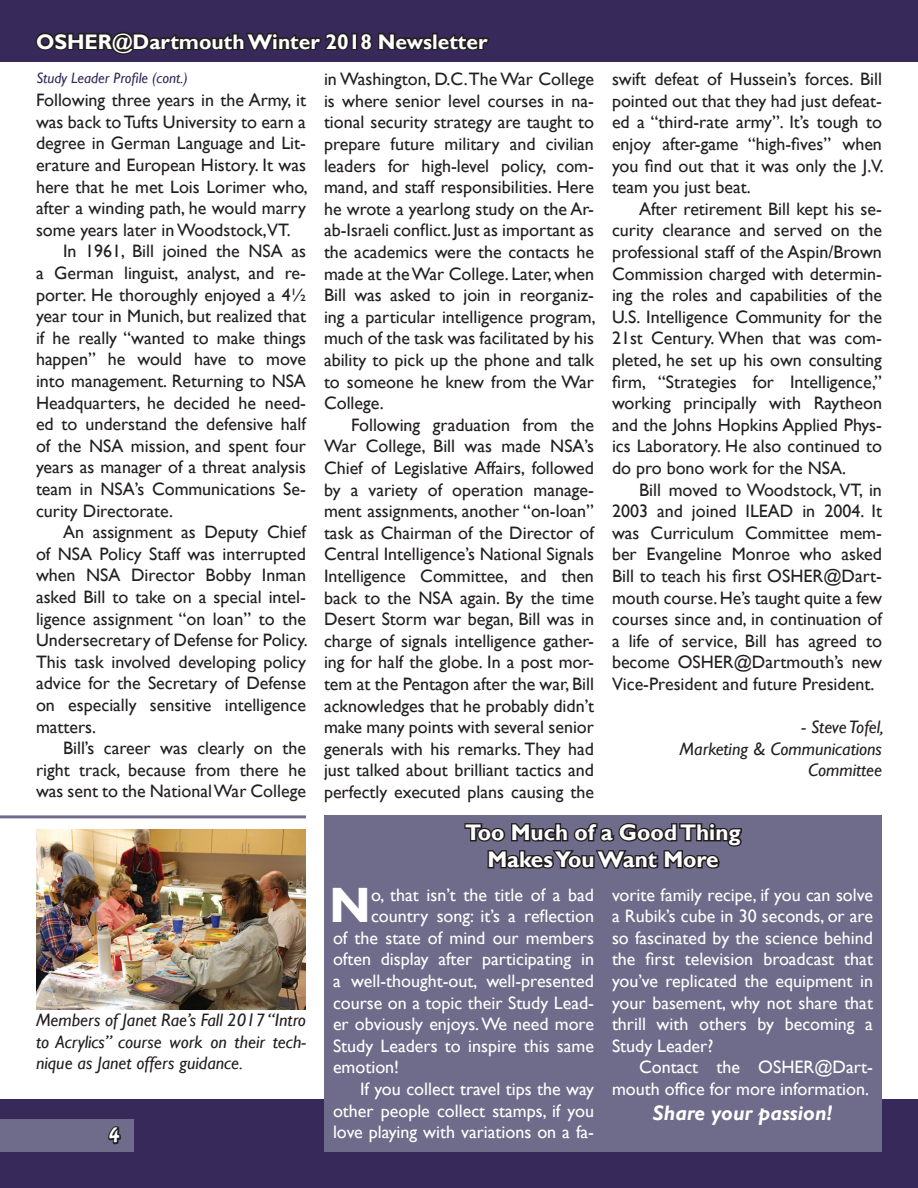
<style>
.page{position:relative;width:918px;height:1188px;background:#fff}
.page>*{position:absolute;margin:0;border:0;box-sizing:border-box;transform-origin:0 0}
.t1{font:700 49.65px "Gill Sans";color:#fff}
.t2{font:700 22.5px/27px "Gill Sans";color:#fff;text-align:center}
.t3{font:700 21px "Gill Sans";color:#fff}
.t4{font:italic 700 21px "Gill Sans";color:#fff}
.t5{font:18px/21.6px "Gill Sans";color:#231f20;text-align:justify}
.t6{font:18px/21.6px "Gill Sans";color:#fff;text-align:justify}
.t7{font:italic 18px/21.6px "Gill Sans";color:#231f20;text-align:justify}
.t8{font:18px "Hobo Std";color:#fff}
.t9{font:italic 15px "Gill Sans";color:#372959}
</style>
<div class="page">
<div style="left:0;top:0;width:918px;height:61px;background:#372959"></div>
<div style="left:0;top:1099px;width:918px;height:89px;background:#372959"></div>
<svg style="left:35px;top:31px;width:315px;height:24px"></svg>
<div style="left:351px;top:33px;width:7px;height:17px;border:3px solid #231f20"></div>
<svg style="left:360px;top:32px;width:130px;height:19px"></svg>
<div style="left:0;top:1120px;width:133px;height:32px;background:#6f6b8b"></div>
<svg style="left:108px;top:1126px;width:13px;height:19px"></svg>
<div style="left:324px;top:815px;width:558px;height:337px;background:#6f6b8b"></div>
<svg style="left:464px;top:823px;width:278px;height:46px"></svg>
<img style="left:36px;top:829px;width:270px;height:180px">
<hr style="left:0;top:815px;width:306px;height:3px;background:#6f6b8b">
<p class="t3" style="left:36px;top:29px;width:453px">OSHER@Dartmouth Winter 2018 Newsletter</p>
<p class="t9" style="left:36px;top:69px;width:153px">Study Leader Profile (cont.)</p>
<p class="t5" style="left:36px;top:90px;width:273px">Following three years in the Army, it was back to Tufts University to earn a degree in German Language and Lit&shy;erature and European History. It was here that he met Lois Lorimer who, after a winding path, he would marry some years later in Woodstock,VT.</p>
<p class="t5" style="left:36px;top:241px;width:272px;text-indent:27px">In 1961, Bill joined the NSA as a German linguist, analyst, and re&shy;porter. He thoroughly enjoyed a 4½ year tour in Munich, but realized that if he really “wanted to make things happen” he would have to move into management. Returning to NSA Headquarters, he decided he need&shy;ed to understand the defensive half of the NSA mission, and spent four years as manager of a threat analysis team in NSA’s Communications Se&shy;curity Directorate.</p>
<p class="t5" style="left:36px;top:522px;width:273px;text-indent:27px">An assignment as Deputy Chief of NSA Policy Staff was interrupted when NSA Director Bobby Inman asked Bill to take on a special intel&shy;ligence assignment “on loan” to the Undersecretary of Defense for Policy.<br>This task involved developing policy advice for the Secretary of Defense on especially sensitive intelligence matters.</p>
<p class="t5" style="left:36px;top:738px;width:272px;text-indent:27px">Bill’s career was clearly on the right track, because from there he was sent to the National War College</p>
<p class="t5" style="left:324px;top:69px;width:273px">in Washington, D.C. The War College is where senior level courses in na&shy;tional security strategy are taught to prepare future military and civilian leaders for high-level policy, com&shy;mand, and staff responsibilities. Here he wrote a yearlong study on the Ar&shy;ab-Israeli conflict. Just as important as the academics were the contacts he made at the War College. Later, when Bill was asked to join in reorganiz&shy;ing a particular intelligence program, much of the task was facilitated by his ability to pick up the phone and talk to someone he knew from the War College.</p>
<p class="t5" style="left:324px;top:414px;width:272px;text-indent:27px">Following graduation from the War College, Bill was made NSA’s Chief of Legislative Affairs, followed by a variety of operation manage&shy;ment assignments, another “on-loan” task as Chairman of the Director of Central Intelligence’s National Signals Intelligence Committee, and then back to the NSA again. By the time Desert Storm war began, Bill was in charge of signals intelligence gather&shy;ing for half the globe. In a post mor&shy;tem at the Pentagon after the war, Bill acknowledges that he probably didn’t make many points with several senior generals with his remarks. They had just talked about brilliant tactics and perfectly executed plans causing the</p>
<p class="t5" style="left:612px;top:69px;width:273px">swift defeat of Hussein’s forces. Bill pointed out that they had just defeat&shy;ed a “third-rate army”. It’s tough to enjoy after-game “high-fives” when you find out that it was only the J.V. team you just beat.</p>
<p class="t5" style="left:612px;top:198px;width:272px;text-indent:27px">After retirement Bill kept his se&shy;curity clearance and served on the professional staff of the Aspin/Brown Commission charged with determin&shy;ing the roles and capabilities of the U.S. Intelligence Community for the 21st Century. When that was com&shy;pleted, he set up his own consulting firm, “Strategies for Intelligence,” working principally with Raytheon and the Johns Hopkins Applied Phys&shy;ics Laboratory. He also continued to do pro bono work for the NSA.</p>
<p class="t5" style="left:612px;top:479px;width:272px;text-indent:27px">Bill moved to Woodstock, VT, in 2003 and joined ILEAD in 2004. It was Curriculum Committee mem&shy;ber Evangeline Monroe who asked Bill to teach his first OSHER@Dart&shy;mouth course. He’s taught quite a few courses since and, in continuation of a life of service, Bill has agreed to become OSHER@Dartmouth’s new Vice-President and future President.</p>
<p class="t7" style="left:802px;top:717px;width:84px">- Steve Tofel,</p>
<p class="t7" style="left:680px;top:738px;width:204px">Marketing &amp; Communications</p>
<p class="t7" style="left:808px;top:760px;width:75px">Committee</p>
<p class="t7" style="left:36px;top:1010px;width:272px">Members of Janet Rae’s Fall 2017 “Intro to Acrylics” course work on their tech&shy;nique as Janet offers guidance.</p>
<p class="t8" style="left:109px;top:1123px;width:12px">4</p>
<p class="t2" style="left:465px;top:819px;width:277px">Too Much of a Good Thing<br>Makes You Want More</p>
<p class="t1" style="left:329px;top:876px;width:43px">N</p>
<p class="t6" style="left:371px;top:884px;width:224px">o, that isn’t the title of a bad</p>
<p class="t6" style="left:371px;top:906px;width:224px">country song: it’s a reflection</p>
<p class="t6" style="left:333px;top:927px;width:263px">of the state of mind our members</p>
<p class="t6" style="left:333px;top:949px;width:263px">often display after participating in</p>
<p class="t6" style="left:333px;top:970px;width:263px">a well-thought-out, well-presented</p>
<p class="t6" style="left:333px;top:992px;width:262px">course on a topic their Study Lead-</p>
<p class="t6" style="left:333px;top:1014px;width:263px">er obviously enjoys. We need more</p>
<p class="t6" style="left:333px;top:1035px;width:263px">Study Leaders to inspire this same</p>
<p class="t6" style="left:333px;top:1057px;width:68px">emotion!</p>
<p class="t6" style="left:333px;top:1078px;width:263px;text-indent:27px">If you collect travel tips the way other people collect stamps, if you love playing with variations on a fa-</p>
<p class="t6" style="left:612px;top:884px;width:263px">vorite family recipe, if you can solve a Rubik’s cube in 30 seconds, or are so fascinated by the science behind the first television broadcast that you’ve replicated the equipment in your basement, why not share that thrill with others by becoming a Study Leader?</p>
<p class="t6" style="left:612px;top:1057px;width:262px;text-align:right">Contact the OSHER@Dart&shy;mouth office for more information.</p>
<p class="t4" style="left:653px;top:1101px;width:181px">Share your passion!</p>
</div>
